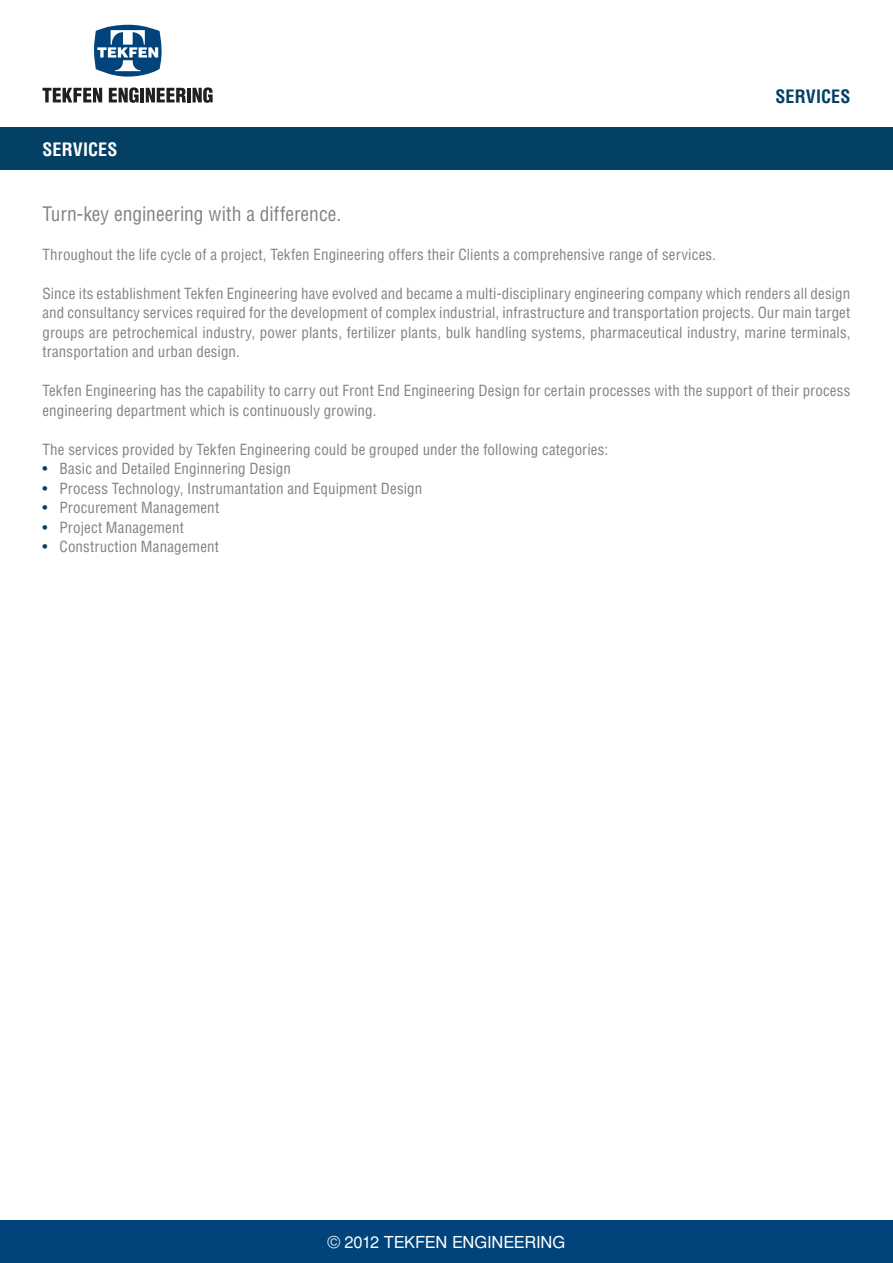
<style>
.page{position:relative;width:893px;height:1263px;background:#fff}
.page>*{position:absolute;margin:0;border:0;box-sizing:border-box;transform-origin:0 0}
.t1{font:19.5px "Helvetica Cond Normal Tr";color:#808285}
.t2{font:18px "Helvetica Cond Bold Tr";letter-spacing:.005em;color:#fff}
.t3{font:18px "Helvetica Cond Bold Tr";letter-spacing:.005em;color:#044063}
.t4{font:16.5px "Helvetica Normal Tr";letter-spacing:-.015em;color:#fff}
.t5{font:15px/19.5px "Helvetica Cond Normal Tr";letter-spacing:.01em;color:#808285;text-align:justify}
.s1{color:#044063}
</style>
<div class="page">
<svg style="left:43px;top:88px;width:59px;height:14px"></svg>
<svg style="left:109px;top:87px;width:30px;height:16px"></svg>
<hr style="left:140px;top:88px;width:4px;height:14px;background:#231f20">
<svg style="left:146px;top:88px;width:40px;height:14px"></svg>
<hr style="left:187px;top:88px;width:4px;height:14px;background:#231f20">
<svg style="left:193px;top:87px;width:20px;height:16px"></svg>
<svg style="left:94px;top:24px;width:68px;height:53px"></svg>
<div style="left:0;top:1220px;width:893px;height:43px;background:#00447b"></div>
<div style="left:0;top:128px;width:893px;height:42px;background:#044063"></div>
<p class="t2" style="left:43px;top:138px;width:76px">SERVICES</p>
<p class="t3" style="left:775px;top:85px;width:76px">SERVICES</p>
<h1 class="t1" style="left:43px;top:202px;width:300px">Turn-key engineering with a difference.</h1>
<p class="t5" style="left:43px;top:244px;width:675px">Throughout the life cycle of a project, Tekfen Engineering offers their Clients a comprehensive range of services.</p>
<p class="t5" style="left:43px;top:283px;width:809px">Since its establishment Tekfen Engineering have evolved and became a multi-disciplinary engineering company which renders all design and consultancy services required for the development of complex industrial, infrastructure and transportation projects. Our main target groups are petrochemical industry, power plants, fertilizer plants, bulk handling systems, pharmaceutical industry, marine terminals, transportation and urban design.</p>
<p class="t5" style="left:43px;top:381px;width:809px">Tekfen Engineering has the capability to carry out Front End Engineering Design for certain processes with the support of their process engineering department which is continuously growing.</p>
<p class="t5" style="left:43px;top:439px;width:567px">The services provided by Tekfen Engineering could be grouped under the following categories:</p>
<p class="t5" style="left:43px;top:459px;width:250px"><span class="s1">•</span> Basic and Detailed Enginnering Design</p>
<p class="t5" style="left:43px;top:478px;width:381px"><span class="s1">•</span> Process Technology, Instrumantation and Equipment Design</p>
<p class="t5" style="left:43px;top:498px;width:178px"><span class="s1">•</span> Procurement Management</p>
<p class="t5" style="left:43px;top:517px;width:143px"><span class="s1">•</span> Project Management</p>
<p class="t5" style="left:43px;top:537px;width:178px"><span class="s1">•</span> Construction Management</p>
<p class="t4" style="left:328px;top:1232px;width:239px">© 2012 TEKFEN ENGINEERING</p>
</div>
